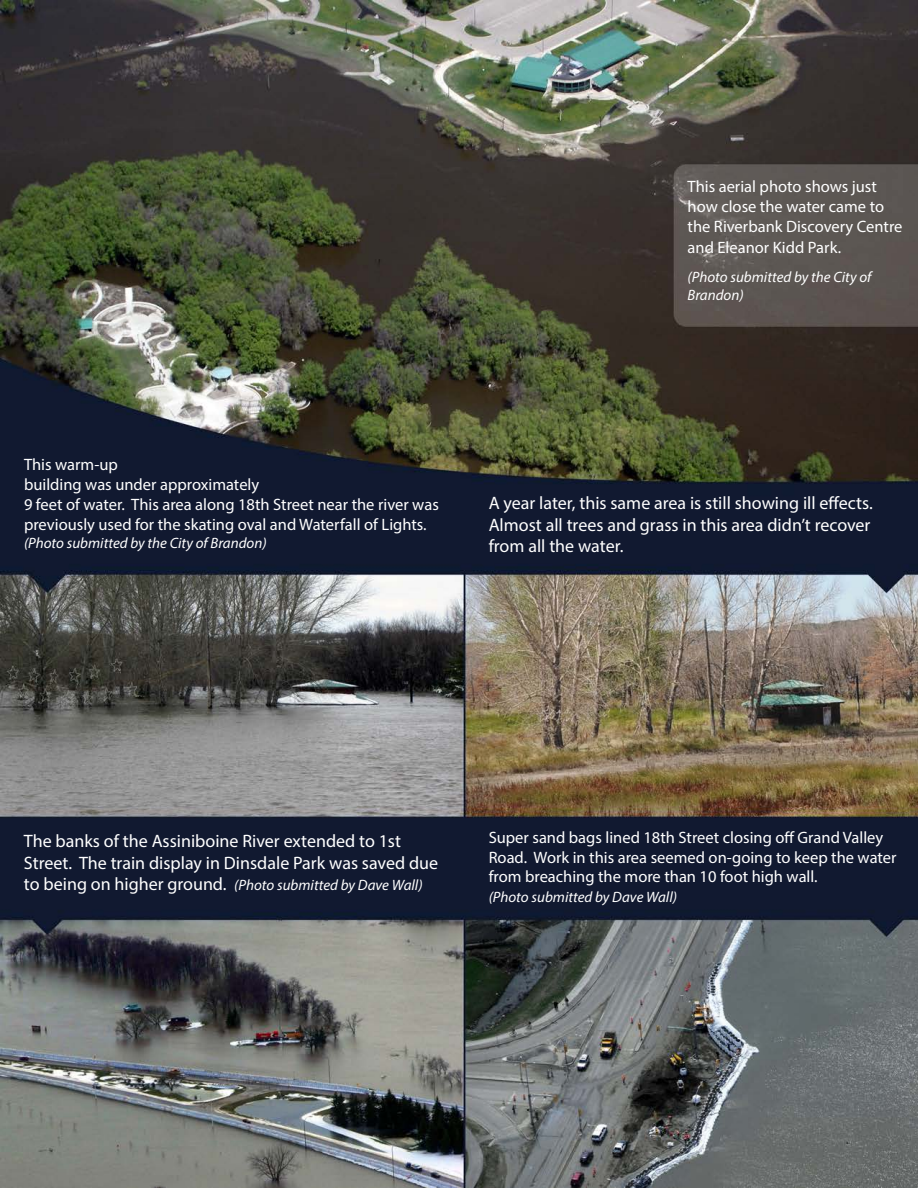
<style>
.page{position:relative;width:918px;height:1188px;background:#fff}
.page>*{position:absolute;margin:0;border:0;box-sizing:border-box;transform-origin:0 0}
.t1{font:18px/21.6px "Myriad Pro";color:#fff}
.t2{font:16.5px/19.8px "Myriad Pro";color:#fff}
.t3{font:italic 15px/18px "Myriad Pro";color:#fff}
.s1{font-style:normal;font-size:18px}
</style>
<div class="page">
<img style="left:0;top:0;width:918px;height:1188px">
<p class="t2" style="left:688px;top:177px;width:216px">This aerial photo shows just how close the water came to the Riverbank Discovery Centre</p>
<p class="t2" style="left:688px;top:238px;width:155px">and Eleanor Kidd Park.</p>
<p class="t3" style="left:688px;top:268px;width:185px">(Photo submitted by the City of<br>Brandon)</p>
<p class="t2" style="left:24px;top:454px;width:416px">This warm-up<br>building was under approximately<br>9 feet of water. This area along 18th Street near the river was previously used for the skating oval and Waterfall of Lights.</p>
<p class="t3" style="left:24px;top:533px;width:244px">(Photo submitted by the City of Brandon)</p>
<p class="t1" style="left:489px;top:492px;width:386px">A year later, this same area is still showing ill effects.<br>Almost all trees and grass in this area didn’t recover from all the water.</p>
<p class="t1" style="left:24px;top:830px;width:416px">The banks of the Assiniboine River extended to 1st<br>Street. The train display in Dinsdale Park was saved due</p>
<p class="t3" style="left:24px;top:876px;width:400px"><span class="s1">to being on higher ground.</span> (Photo submitted by Dave Wall)</p>
<p class="t2" style="left:489px;top:827px;width:409px">Super sand bags lined 18th Street closing off Grand Valley<br>Road. Work in this area seemed on-going to keep the water from breaching the more than 10 foot high wall.</p>
<p class="t3" style="left:489px;top:888px;width:190px">(Photo submitted by Dave Wall)</p>
</div>
